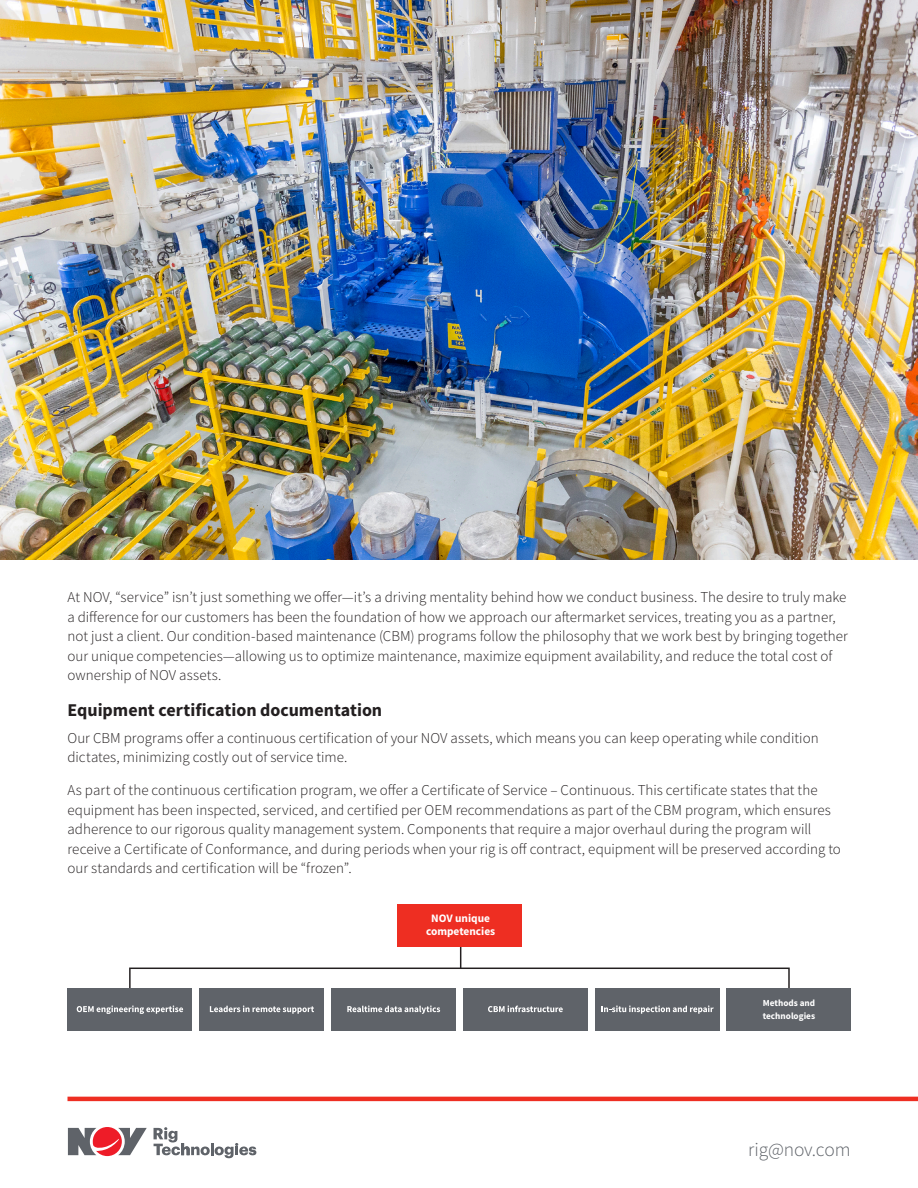
<style>
.page{position:relative;width:918px;height:1188px;background:#fff}
.page>*{position:absolute;margin:0;border:0;box-sizing:border-box;transform-origin:0 0}
.t1{font:300 19.5px "Source Sans Pro";letter-spacing:-.01em;color:#5f6369}
.Sub_Head_4__Source_S{font:700 18px "Source Sans Pro";color:#231f20}
.Body_Text__Source_Sa{font:300 15px/19.5px "Source Sans Pro";color:#231f20}
.t2{font:700 11.4px/12.9px "Source Sans Pro";color:#fff;text-align:center}
.t3{font:700 9.3px/12.9px "Source Sans Pro";color:#fff}
</style>
<div class="page">
<svg style="left:68px;top:1127px;width:79px;height:29px"></svg>
<svg style="left:154px;top:1127px;width:102px;height:31px"></svg>
<hr style="left:68px;top:1097px;width:850px;height:4px;background:#ee2e22">
<img style="left:0;top:0;width:918px;height:560px">
<svg style="left:128px;top:947px;width:662px;height:50px"></svg>
<div style="left:397px;top:904px;width:125px;height:43px;background:#ee2e22"></div>
<div style="left:68px;top:989px;width:124px;height:42px;background:#5f6369"></div>
<div style="left:199px;top:989px;width:125px;height:42px;background:#5f6369"></div>
<div style="left:331px;top:989px;width:125px;height:42px;background:#5f6369"></div>
<div style="left:463px;top:989px;width:125px;height:42px;background:#5f6369"></div>
<div style="left:595px;top:989px;width:125px;height:42px;background:#5f6369"></div>
<div style="left:727px;top:988px;width:124px;height:43px;background:#5f6369"></div>
<svg style="left:77px;top:1006px;width:106px;height:8px"></svg>
<svg style="left:210px;top:1006px;width:104px;height:8px"></svg>
<svg style="left:347px;top:1006px;width:93px;height:8px"></svg>
<svg style="left:488px;top:1006px;width:75px;height:6px"></svg>
<svg style="left:601px;top:1006px;width:113px;height:8px"></svg>
<p class="Body_Text__Source_Sa" style="left:68px;top:588px;width:782px">At NOV, “service” isn’t just something we offer—it’s a driving mentality behind how we conduct business. The desire to truly make a difference for our customers has been the foundation of how we approach our aftermarket services, treating you as a partner, not just a client. Our condition-based maintenance (CBM) programs follow the philosophy that we work best by bringing together our unique competencies—allowing us to optimize maintenance, maximize equipment availability, and reduce the total cost of ownership of NOV assets.</p>
<p class="Sub_Head_4__Source_S" style="left:68px;top:698px;width:316px">Equipment certification documentation</p>
<p class="Body_Text__Source_Sa" style="left:68px;top:728px;width:753px">Our CBM programs offer a continuous certification of your NOV assets, which means you can keep operating while condition dictates, minimizing costly out of service time.</p>
<p class="Body_Text__Source_Sa" style="left:68px;top:780px;width:775px">As part of the continuous certification program, we offer a Certificate of Service – Continuous. This certificate states that the equipment has been inspected, serviced, and certified per OEM recommendations as part of the CBM program, which ensures adherence to our rigorous quality management system. Components that require a major overhaul during the program will receive a Certificate of Conformance, and during periods when your rig is off contract, equipment will be preserved according to our standards and certification will be “frozen”.</p>
<p class="t2" style="left:426px;top:912px;width:71px">NOV unique competencies</p>
<p class="t3" style="left:763px;top:996px;width:54px">Methods and technologies</p>
<p class="t1" style="left:748px;top:1137px;width:104px">rig@nov.com</p>
</div>
